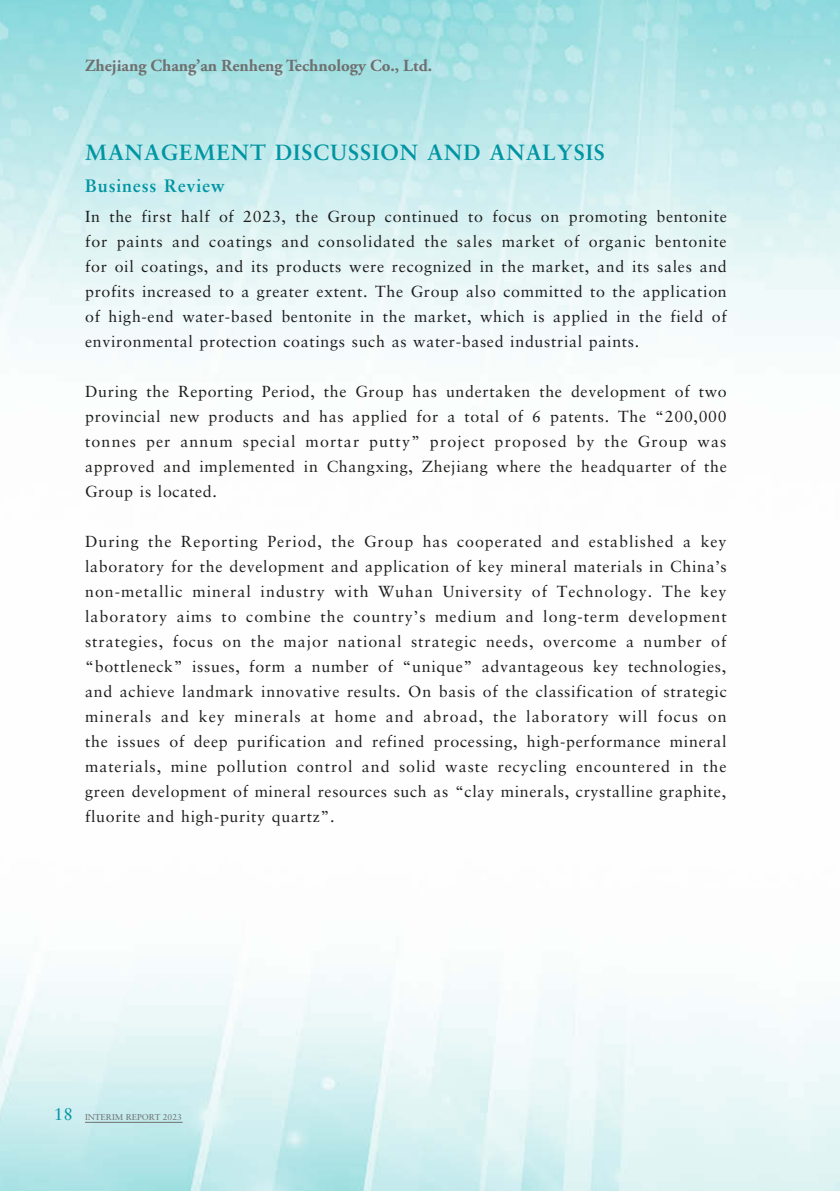
<style>
.page{position:relative;width:840px;height:1191px;background:#fff}
.page>*{position:absolute;margin:0;border:0;box-sizing:border-box;transform-origin:0 0}
.t1{font:700 22px "Sabon LT Std";letter-spacing:.04em;color:#0095a2}
.t2{font:700 18px "Sabon LT Std";letter-spacing:.04em;color:#0095a2}
.t3{font:700 17px "Adobe Garamond Pro";color:#6f6f6f}
.t4{font:16px/25px "Sabon LT Std";letter-spacing:.04em;color:#1c1c1b;text-align:justify}
.t5{font:8.6px "Sabon LT Std";color:#6f6f6f}
.s1{font-size:17px;color:#0095a2}
</style>
<div class="page">
<img style="left:0;top:0;width:839px;height:1191px">
<hr style="left:85px;top:1122px;width:97px;height:1px;background:#6f6f6f">
<p class="t3" style="left:85px;top:55px;width:348px">Zhejiang Chang’an Renheng Technology Co., Ltd.</p>
<h1 class="t1" style="left:85px;top:139px;width:521px">MANAGEMENT DISCUSSION AND ANALYSIS</h1>
<p class="t2" style="left:85px;top:174px;width:141px">Business Review</p>
<p class="t4" style="left:85px;top:204px;width:643px">In the first half of 2023, the Group continued to focus on promoting bentonite for paints and coatings and consolidated the sales market of organic bentonite for oil coatings, and its products were recognized in the market, and its sales and profits increased to a greater extent. The Group also committed to the application of high-end water-based bentonite in the market, which is applied in the field of environmental protection coatings such as water-based industrial paints.</p>
<p class="t4" style="left:85px;top:379px;width:642px">During the Reporting Period, the Group has undertaken the development of two provincial new products and has applied for a total of 6 patents. The “200,000 tonnes per annum special mortar putty” project proposed by the Group was approved and implemented in Changxing, Zhejiang where the headquarter of the Group is located.</p>
<p class="t4" style="left:85px;top:529px;width:642px">During the Reporting Period, the Group has cooperated and established a key laboratory for the development and application of key mineral materials in China’s non-metallic mineral industry with Wuhan University of Technology. The key laboratory aims to combine the country’s medium and long-term development strategies, focus on the major national strategic needs, overcome a number of “bottleneck” issues, form a number of “unique” advantageous key technologies, and achieve landmark innovative results. On basis of the classification of strategic minerals and key minerals at home and abroad, the laboratory will focus on the issues of deep purification and refined processing, high-performance mineral materials, mine pollution control and solid waste recycling encountered in the green development of mineral resources such as “clay minerals, crystalline graphite, fluorite and high-purity quartz”.</p>
<p class="t5" style="left:54px;top:1112px;width:129px"><span class="s1">18</span> INTERIM REPORT 2023</p>
</div>
